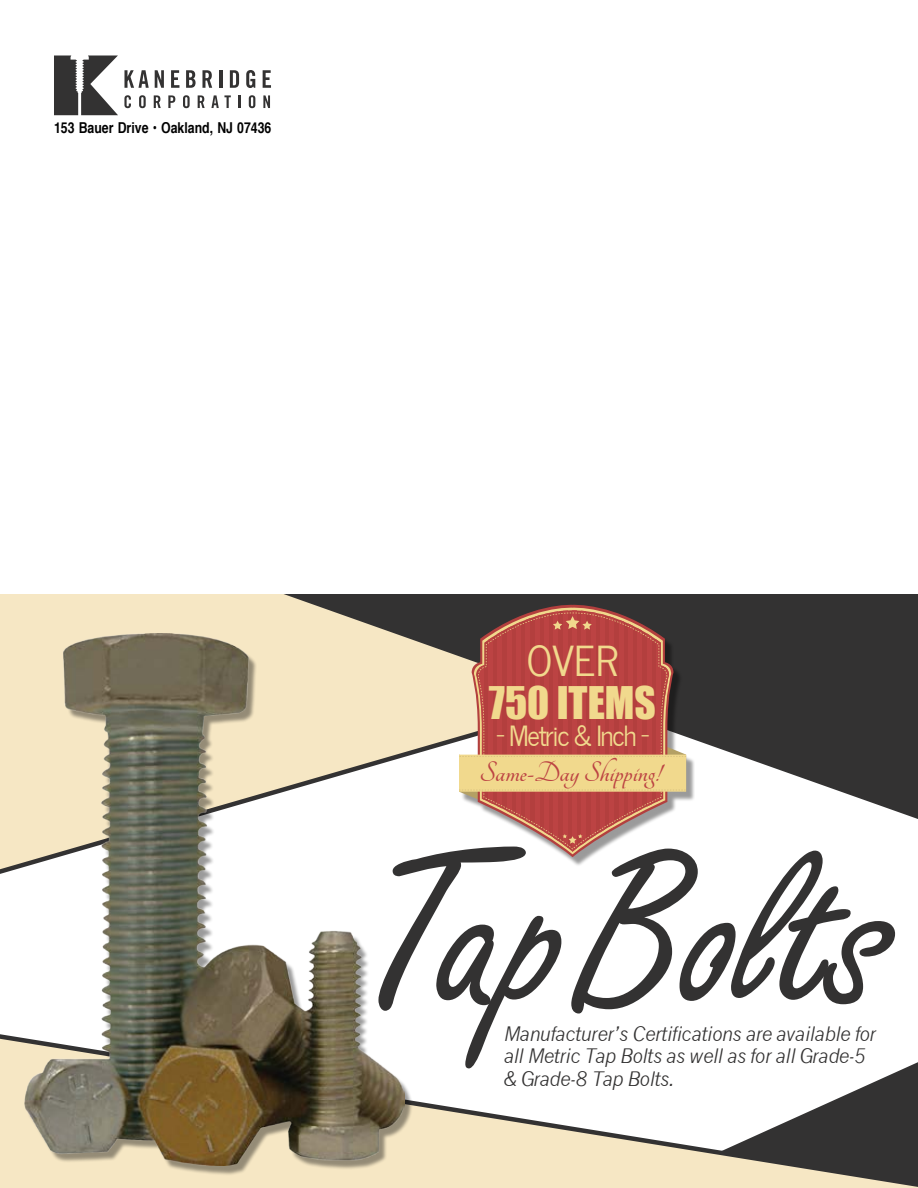
<style>
.page{position:relative;width:918px;height:1188px;background:#fff}
.page>*{position:absolute;margin:0;border:0;box-sizing:border-box;transform-origin:0 0}
.t1{font:225px "Carefree";letter-spacing:-.025em;color:#333232}
.t2{font:41.25px "Impact";color:#f1d98d}
.t3{font:41.25px "News Cycle";color:#f1d98d}
.t4{font:700 30.75px "Tangerine";color:#bc4343}
.t5{font:27.9px "News Cycle";letter-spacing:-.05em;color:#f1d98d}
.t6{font:italic 19.5px/22.5px "News Gothic";letter-spacing:-.025em;color:#333232}
.t7{font:700 condensed 15px "Helvetica";color:#000}
</style>
<div class="page">
<svg style="left:124px;top:70px;width:25px;height:18px"></svg>
<svg style="left:155px;top:70px;width:9px;height:18px"></svg>
<svg style="left:171px;top:70px;width:8px;height:18px"></svg>
<svg style="left:186px;top:70px;width:10px;height:18px"></svg>
<svg style="left:202px;top:70px;width:10px;height:18px"></svg>
<hr style="left:219px;top:70px;width:3px;height:18px;background:#333232">
<svg style="left:230px;top:70px;width:9px;height:18px"></svg>
<svg style="left:246px;top:70px;width:9px;height:18px"></svg>
<svg style="left:263px;top:70px;width:8px;height:18px"></svg>
<svg style="left:124px;top:95px;width:7px;height:13px"></svg>
<svg style="left:139px;top:95px;width:7px;height:13px"></svg>
<svg style="left:154px;top:95px;width:7px;height:13px"></svg>
<svg style="left:168px;top:95px;width:7px;height:13px"></svg>
<svg style="left:183px;top:95px;width:7px;height:13px"></svg>
<svg style="left:198px;top:95px;width:7px;height:13px"></svg>
<svg style="left:211px;top:95px;width:20px;height:13px"></svg>
<svg style="left:238px;top:95px;width:2px;height:13px"></svg>
<svg style="left:249px;top:95px;width:6px;height:13px"></svg>
<svg style="left:263px;top:95px;width:7px;height:13px"></svg>
<svg style="left:54px;top:56px;width:64px;height:59px"></svg>
<svg style="left:0;top:1034px;width:918px;height:154px"></svg>
<div style="left:0;top:603px;width:283px;height:271px;background:#f6e7c4"></div>
<div style="left:0;top:594px;width:918px;height:9px;background:#f6e7c4"></div>
<svg style="left:283px;top:594px;width:635px;height:225px;fill:#333232"></svg>
<div style="left:461px;top:608px;width:234px;height:259px;background:#000;opacity:.4"></div>
<svg style="left:472px;top:602px;width:201px;height:255px"></svg>
<svg style="left:474px;top:605px;width:197px;height:249px"></svg>
<svg style="left:476px;top:608px;width:190px;height:244px"></svg>
<svg style="left:479px;top:608px;width:4px;height:244px"></svg>
<svg style="left:488px;top:608px;width:5px;height:244px"></svg>
<svg style="left:498px;top:608px;width:4px;height:244px"></svg>
<svg style="left:507px;top:608px;width:4px;height:244px"></svg>
<svg style="left:516px;top:608px;width:5px;height:244px"></svg>
<svg style="left:526px;top:608px;width:4px;height:244px"></svg>
<svg style="left:535px;top:608px;width:4px;height:244px"></svg>
<svg style="left:544px;top:608px;width:5px;height:244px"></svg>
<svg style="left:554px;top:608px;width:4px;height:244px"></svg>
<svg style="left:563px;top:608px;width:4px;height:244px"></svg>
<svg style="left:572px;top:608px;width:5px;height:244px"></svg>
<svg style="left:582px;top:608px;width:4px;height:244px"></svg>
<svg style="left:591px;top:608px;width:4px;height:244px"></svg>
<svg style="left:600px;top:608px;width:5px;height:244px"></svg>
<svg style="left:610px;top:608px;width:4px;height:244px"></svg>
<svg style="left:619px;top:608px;width:4px;height:244px"></svg>
<svg style="left:628px;top:608px;width:5px;height:244px"></svg>
<svg style="left:638px;top:608px;width:4px;height:244px"></svg>
<svg style="left:647px;top:608px;width:4px;height:244px"></svg>
<svg style="left:656px;top:608px;width:5px;height:244px"></svg>
<hr style="left:666px;top:608px;width:3px;height:244px;background:#bc4343">
<svg style="left:478px;top:613px;width:189px;height:236px;background:#b95b58"></svg>
<svg style="left:459px;top:740px;width:227px;height:66px;background:#daa276"></svg>
<svg style="left:553px;top:616px;width:39px;height:14px"></svg>
<svg style="left:563px;top:834px;width:19px;height:10px"></svg>
<div style="left:27px;top:637px;width:385px;height:538px;background:#000;opacity:.4"></div>
<img style="left:25px;top:634px;width:379px;height:532px">
<p class="t7" style="left:54px;top:118px;width:219px">153 Bauer Drive • Oakland, NJ 07436</p>
<h2 class="t3" style="left:527px;top:625px;width:92px">OVER</h2>
<h2 class="t2" style="left:489px;top:677px;width:168px">750 ITEMS</h2>
<h3 class="t5" style="left:496px;top:712px;width:156px">- Metric &amp; Inch -</h3>
<h3 class="t4" style="left:480px;top:757px;width:183px">Same-Day Shipping!</h3>
<h1 class="t1" style="left:361px;top:806px;width:528px">TapBolts</h1>
<p class="t6" style="left:504px;top:1022px;width:374px">Manufacturer’s Certifications are available for all Metric Tap Bolts as well as for all Grade-5 &amp; Grade-8 Tap Bolts.</p>
</div>
